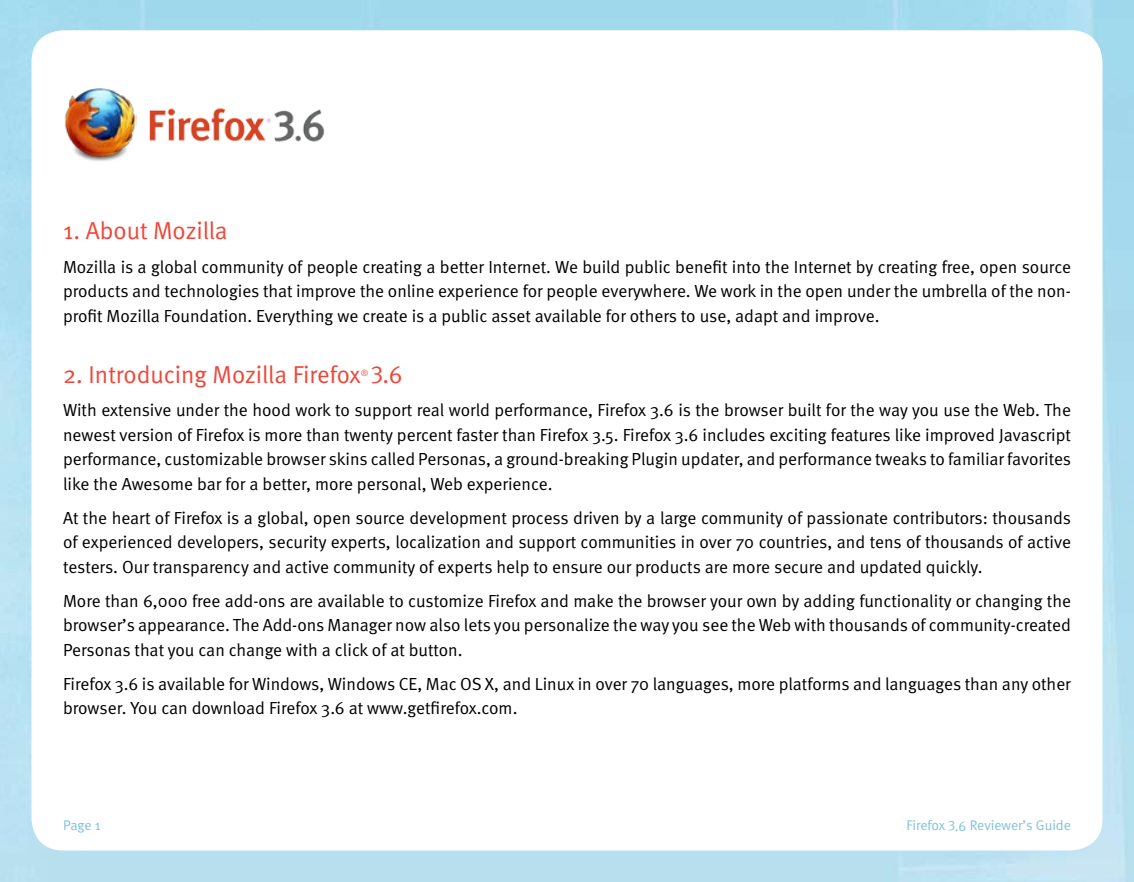
<style>
.page{position:relative;width:1134px;height:882px;background:#fff}
.page>*{position:absolute;margin:0;border:0;box-sizing:border-box;transform-origin:0 0}
.t1{font:24.5px "Meta Normal";letter-spacing:-.005em;color:#ef4739}
.t2{font:17.5px/24.5px "Meta Normal";color:#000;text-align:justify}
.t3{font:14px "Meta Normal";color:#7fc2dd}
.t4{font:8.75px "Meta Normal";color:#ef4739}
</style>
<div class="page">
<img style="left:0;top:0;width:1134px;height:882px">
<div style="left:32px;top:30px;width:1070px;height:820px;background:#fff;border-radius:32px"></div>
<img style="left:149px;top:108px;width:176px;height:34px">
<img style="left:64px;top:88px;width:72px;height:73px">
<h1 class="t1" style="left:63px;top:216px;width:166px">1. About Mozilla</h1>
<p class="t2" style="left:63px;top:254px;width:1009px">Mozilla is a global community of people creating a better Internet. We build public benefit into the Internet by creating free, open source products and technologies that improve the online experience for people everywhere. We work in the open under the umbrella of the non&shy;profit Mozilla Foundation. Everything we create is a public asset available for others to use, adapt and improve.</p>
<h1 class="t1" style="left:63px;top:360px;width:341px">2. Introducing Mozilla Firefox 3.6</h1>
<p class="t4" style="left:361px;top:367px;width:9px">®</p>
<p class="t2" style="left:63px;top:398px;width:1010px">With extensive under the hood work to support real world performance, Firefox 3.6 is the browser built for the way you use the Web. The newest version of Firefox is more than twenty percent faster than Firefox 3.5. Firefox 3.6 includes exciting features like improved Javascript performance, customizable browser skins called Personas, a ground-breaking Plugin updater, and performance tweaks to familiar favorites like the Awesome bar for a better, more personal, Web experience.</p>
<p class="t2" style="left:63px;top:505px;width:1010px">At the heart of Firefox is a global, open source development process driven by a large community of passionate contributors: thousands of experienced developers, security experts, localization and support communities in over 70 countries, and tens of thousands of active testers. Our transparency and active community of experts help to ensure our products are more secure and updated quickly.</p>
<p class="t2" style="left:63px;top:588px;width:1010px">More than 6,000 free add-ons are available to customize Firefox and make the browser your own by adding functionality or changing the browser’s appearance. The Add-ons Manager now also lets you personalize the way you see the Web with thousands of community-created Personas that you can change with a click of at button.</p>
<p class="t2" style="left:63px;top:671px;width:1009px">Firefox 3.6 is available for Windows, Windows CE, Mac OS X, and Linux in over 70 languages, more platforms and languages than any other browser. You can download Firefox 3.6 at www.getfirefox.com.</p>
<p class="t3" style="left:63px;top:817px;width:39px">Page 1</p>
<p class="t3" style="left:906px;top:817px;width:166px">Firefox 3.6 Reviewer’s Guide</p>
</div>
